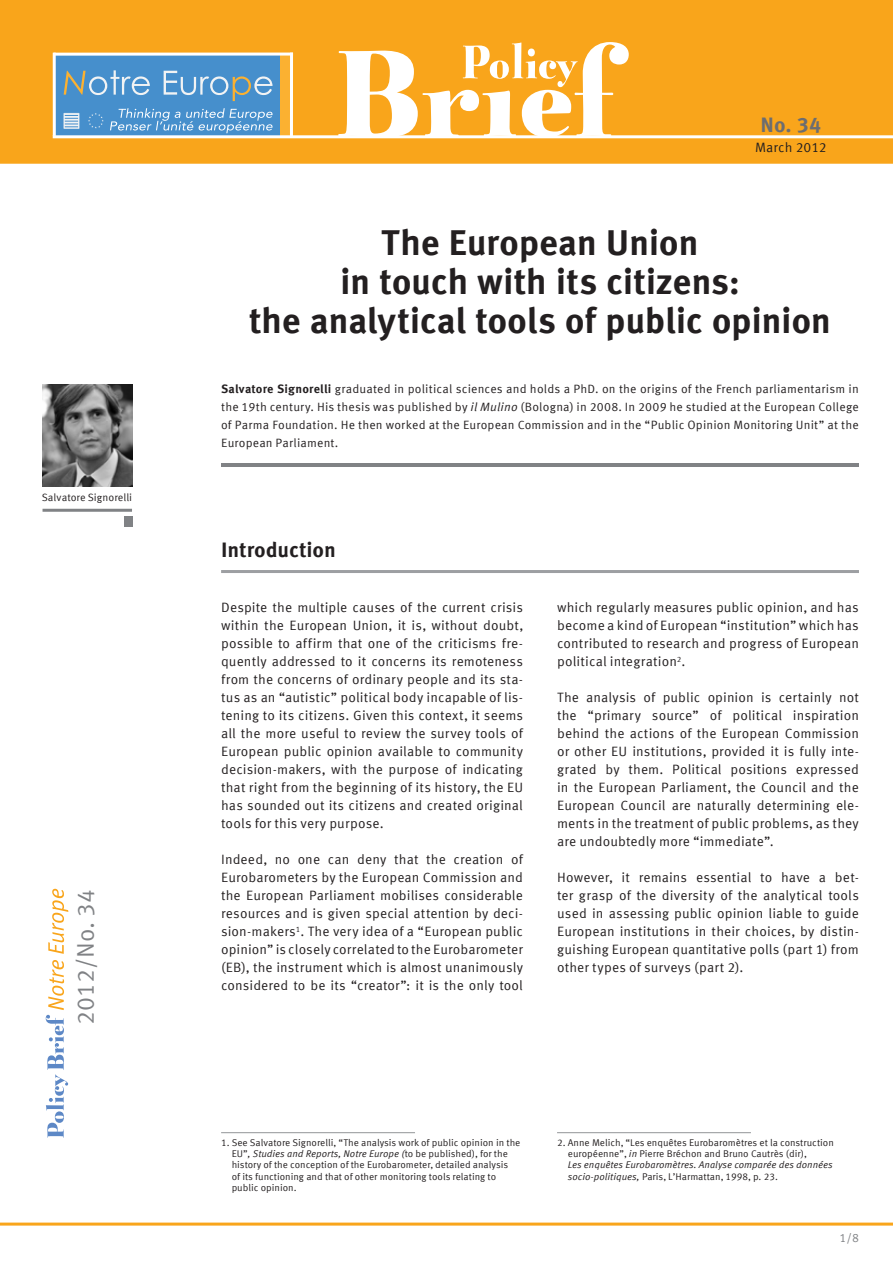
<style>
.page{position:relative;width:893px;height:1263px;background:#fff}
.page>*{position:absolute;margin:0;border:0;box-sizing:border-box;transform-origin:0 0}
.Titre_Bref_EN{font:700 36px/39px "Meta Corr Turk";letter-spacing:-.01em;color:#231f20;text-align:center}
.t1{font:24px "Meta Corr Turk";color:#808285}
.Inter_1_EN{font:700 21px "Meta Corr Turk";letter-spacing:-.005em;color:#231f20}
.t2{font:700 21px "Meta Corr Turk";color:#6c6d70}
.Texte_courant_EN{font:13.5px/18px "Meta Corr Turk";letter-spacing:.005em;color:#231f20;text-align:justify}
.Biographie_EN{font:12px/18px "Meta Corr Turk";letter-spacing:.01em;color:#231f20;text-align:justify}
.t3{font:12px "Meta Corr Turk";color:#808285}
.Auteur_EN{font:10.5px "Meta Corr Turk";color:#231f20}
.PP_Note_page___filet{font:9.75px/11.2px "Meta Corr Turk";color:#231f20}
.s1{font-weight:700}
.s2{font-style:italic}
</style>
<div class="page">
<hr style="left:221px;top:1132px;width:194px;height:1px;background:#939598">
<hr style="left:557px;top:1132px;width:194px;height:1px;background:#939598">
<img style="left:43px;top:384px;width:90px;height:102px">
<hr style="left:43px;top:509px;width:89px;height:3px;background:#808285">
<div style="left:125px;top:516px;width:8px;height:10px;background:#808285"></div>
<hr style="left:221px;top:463px;width:638px;height:4px;background:#808285">
<hr style="left:0;top:1222px;width:893px;height:3px;background:#f9a51b">
<hr style="left:221px;top:570px;width:638px;height:3px;background:#9d9fa2">
<div style="left:0;top:0;width:893px;height:164px;background:#f9a51b"></div>
<div style="left:55px;top:55px;width:225px;height:81px;background:#468fcc"></div>
<div style="left:280px;top:55px;width:12px;height:81px;background:#fbb131"></div>
<svg style="left:64px;top:70px;width:86px;height:25px"></svg>
<svg style="left:164px;top:71px;width:108px;height:30px"></svg>
<svg style="left:63px;top:112px;width:17px;height:17px"></svg>
<svg style="left:110px;top:108px;width:163px;height:25px"></svg>
<svg style="left:88px;top:113px;width:16px;height:15px"></svg>
<hr style="left:290px;top:53px;width:3px;height:83px;background:#fff">
<hr style="left:53px;top:53px;width:3px;height:83px;background:#fff">
<hr style="left:54px;top:53px;width:239px;height:3px;background:#fff">
<hr style="left:53px;top:135px;width:840px;height:3px;background:#fff">
<svg style="left:338px;top:42px;width:291px;height:94px"></svg>
<svg style="left:46px;top:889px;width:22px;height:249px"></svg>
<p class="Auteur_EN" style="left:42px;top:491px;width:92px">Salvatore Signorelli</p>
<p class="t1" style="left:72px;top:1025px;width:138px;rotate:-90deg">2012/No. 34</p>
<p class="t2" style="left:761px;top:112px;width:62px">No. 34</p>
<p class="Texte_courant_EN" style="left:755px;top:139px;width:73px">March 2012</p>
<p class="Titre_Bref_EN" style="left:340px;top:223px;width:401px">The European Union<br>in touch with its citizens:</p>
<p class="Titre_Bref_EN" style="left:249px;top:301px;width:584px">the analytical tools of public opinion</p>
<p class="Biographie_EN" style="left:221px;top:380px;width:639px"><span class="s1">Salvatore Signorelli</span> graduated in political sciences and holds a PhD. on the origins of the French parliamentarism in the 19th century. His thesis was published by <span class="s2">il Mulino</span> (Bologna) in 2008. In 2009 he studied at the European College of Parma Foundation. He then worked at the European Commission and in the “Public Opinion Monitoring Unit” at the European Parliament.</p>
<p class="Inter_1_EN" style="left:221px;top:538px;width:116px">Introduction</p>
<p class="Texte_courant_EN" style="left:221px;top:598px;width:303px">Despite the multiple causes of the current crisis within the European Union, it is, without doubt, possible to affirm that one of the criticisms fre&shy;quently addressed to it concerns its remoteness from the concerns of ordinary people and its sta&shy;tus as an “autistic” political body incapable of lis&shy;tening to its citizens. Given this context, it seems all the more useful to review the survey tools of European public opinion available to community decision-makers, with the purpose of indicating that right from the beginning of its history, the EU has sounded out its citizens and created original tools for this very purpose.</p>
<p class="Texte_courant_EN" style="left:221px;top:850px;width:303px">Indeed, no one can deny that the creation of Eurobarometers by the European Commission and the European Parliament mobilises considerable resources and is given special attention by deci&shy;sion-makers<sup>1</sup>. The very idea of a “European public opinion” is closely correlated to the Eurobarometer (EB), the instrument which is almost unanimously considered to be its “creator”: it is the only tool</p>
<p class="Texte_courant_EN" style="left:557px;top:598px;width:303px">which regularly measures public opinion, and has become a kind of European “institution” which has contributed to research and progress of European political integration<sup>2</sup>.</p>
<p class="Texte_courant_EN" style="left:557px;top:688px;width:303px">The analysis of public opinion is certainly not the “primary source” of political inspiration behind the actions of the European Commission or other EU institutions, provided it is fully inte&shy;grated by them. Political positions expressed in the European Parliament, the Council and the European Council are naturally determining ele&shy;ments in the treatment of public problems, as they are undoubtedly more “immediate”.</p>
<p class="Texte_courant_EN" style="left:557px;top:868px;width:303px">However, it remains essential to have a bet&shy;ter grasp of the diversity of the analytical tools used in assessing public opinion liable to guide European institutions in their choices, by distin&shy;guishing European quantitative polls (part 1) from other types of surveys (part 2).</p>
<p class="PP_Note_page___filet" style="left:232px;top:1137px;width:290px;text-indent:-11px">1. See Salvatore Signorelli, “The analysis work of public opinion in the EU”<span class="s2">, Studies and Reports, Notre Europe (</span>to be published), for the history of the conception of the Eurobarometer, detailed analysis<br>of its functioning and that of other monitoring tools relating to public opinion.</p>
<p class="PP_Note_page___filet" style="left:568px;top:1137px;width:268px;text-indent:-11px">2. Anne Melich, “Les enquêtes Eurobaromètres et la construction européenne”, <span class="s2">in</span> Pierre Bréchon and Bruno Cautrès (dir),<br><span class="s2">Les enquêtes Eurobaromètres. Analyse comparée des données socio-politiques,</span> Paris, L’Harmattan, 1998, p. 23.</p>
<p class="t3" style="left:839px;top:1231px;width:21px">1/8</p>
</div>
